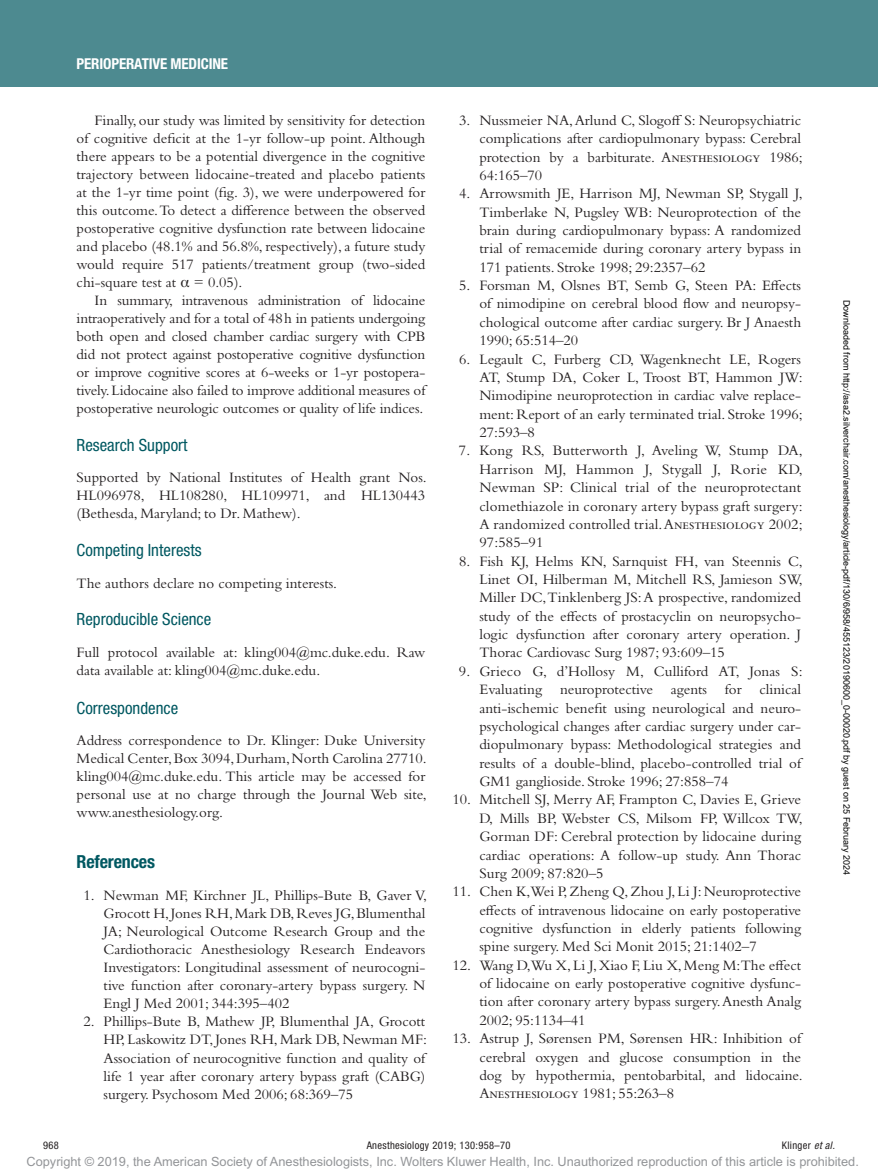
<style>
.page{position:relative;width:878px;height:1175px;background:#fff}
.page>*{position:absolute;margin:0;border:0;box-sizing:border-box;transform-origin:0 0}
.t1{font:700 condensed 18px "Helvetica Neue LT Std";color:#005861}
.t2{font:condensed 16.8px "Helvetica Neue LT Std";color:#005861}
.t3{font:15px/18.3px "Bembo Std";color:#231f20;text-align:justify}
.t4{font:700 condensed 15px "Helvetica Neue LT Std";letter-spacing:-.01em;color:#fff}
.t5{font:12.75px "Arial MT Std";color:#939598}
.t6{font:condensed 10.5px "Helvetica Neue LT Std";letter-spacing:.03em;color:#231f20}
.t7{font:9px "Arial";color:#000}
.s1{font-family:"Gandhari Unicode"}
.s2{font-style:italic}
</style>
<div class="page">
<div style="left:0;top:0;width:878px;height:86px;background:#4d8a90"></div>
<p class="t4" style="left:77px;top:54px;width:153px">PERIOPERATIVE MEDICINE</p>
<p class="t3" style="left:77px;top:111px;width:350px;text-indent:18px">Finally, our study was limited by sensitivity for detection of cognitive deficit at the 1-yr follow-up point. Although there appears to be a potential divergence in the cognitive trajectory between lidocaine-treated and placebo patients at the 1-yr time point (fig. 3), we were underpowered for this outcome. To detect a difference between the observed postoperative cognitive dysfunction rate between lidocaine and placebo (48.1% and 56.8%, respectively), a future study would require 517 patients/treatment group (two-sided chi-square test at <span class="s1">α</span> = 0.05).</p>
<p class="t3" style="left:77px;top:291px;width:350px;text-indent:18px">In summary, intravenous administration of lidocaine intraoperatively and for a total of 48h in patients undergoing both open and closed chamber cardiac surgery with CPB did not protect against postoperative cognitive dysfunction or improve cognitive scores at 6-weeks or 1-yr postopera&shy;tively. Lidocaine also failed to improve additional measures of postoperative neurologic outcomes or quality of life indices.</p>
<p class="t2" style="left:77px;top:435px;width:112px">Research Support</p>
<p class="t3" style="left:77px;top:468px;width:352px">Supported by National Institutes of Health grant Nos.<br>HL096978, HL108280, HL109971, and HL130443 (Bethesda, Maryland; to Dr. Mathew).</p>
<p class="t2" style="left:77px;top:540px;width:126px">Competing Interests</p>
<p class="t3" style="left:77px;top:573px;width:262px">The authors declare no competing interests.</p>
<p class="t2" style="left:77px;top:609px;width:136px">Reproducible Science</p>
<p class="t3" style="left:77px;top:642px;width:350px">Full protocol available at: kling004@mc.duke.edu. Raw data available at: kling004@mc.duke.edu.</p>
<p class="t2" style="left:77px;top:698px;width:103px">Correspondence</p>
<p class="t3" style="left:77px;top:731px;width:352px">Address correspondence to Dr. Klinger: Duke University Medical Center, Box 3094, Durham, North Carolina 27710. kling004@mc.duke.edu. This article may be accessed for personal use at no charge through the Journal Web site, www.anesthesiology.org.</p>
<p class="t1" style="left:77px;top:851px;width:80px">REFERENCES</p>
<p class="t3" style="left:104px;top:886px;width:325px;text-indent:-20px">1. Newman MF, Kirchner JL, Phillips-Bute B, Gaver V, Grocott H, Jones RH, Mark DB, Reves JG, Blumenthal JA; Neurological Outcome Research Group and the Cardiothoracic Anesthesiology Research Endeavors Investigators: Longitudinal assessment of neurocogni&shy;tive function after coronary-artery bypass surgery. N Engl J Med 2001; 344:395–402</p>
<p class="t3" style="left:104px;top:1012px;width:325px;text-indent:-20px">2. Phillips-Bute B, Mathew JP, Blumenthal JA, Grocott HP, Laskowitz DT, Jones RH, Mark DB, Newman MF:<br>Association of neurocognitive function and quality of life 1 year after coronary artery bypass graft (CABG) surgery. Psychosom Med 2006; 68:369–75</p>
<p class="t3" style="left:479px;top:111px;width:325px;text-indent:-20px">3. Nussmeier NA, Arlund C, Slogoff S: Neuropsychiatric complications after cardiopulmonary bypass: Cerebral protection by a barbiturate. Anesthesiology 1986; 64:165–70</p>
<p class="t3" style="left:479px;top:184px;width:325px;text-indent:-20px">4. Arrowsmith JE, Harrison MJ, Newman SP, Stygall J, Timberlake N, Pugsley WB: Neuroprotection of the brain during cardiopulmonary bypass: A randomized trial of remacemide during coronary artery bypass in 171 patients. Stroke 1998; 29:2357–62</p>
<p class="t3" style="left:479px;top:276px;width:323px;text-indent:-20px">5. Forsman M, Olsnes BT, Semb G, Steen PA: Effects of nimodipine on cerebral blood flow and neuropsy&shy;chological outcome after cardiac surgery. Br J Anaesth 1990; 65:514–20</p>
<p class="t3" style="left:479px;top:349px;width:325px;text-indent:-20px">6. Legault C, Furberg CD, Wagenknecht LE, Rogers AT, Stump DA, Coker L, Troost BT, Hammon JW:<br>Nimodipine neuroprotection in cardiac valve replace&shy;ment: Report of an early terminated trial. Stroke 1996; 27:593–8</p>
<p class="t3" style="left:479px;top:441px;width:325px;text-indent:-21px">7. Kong RS, Butterworth J, Aveling W, Stump DA, Harrison MJ, Hammon J, Stygall J, Rorie KD, Newman SP: Clinical trial of the neuroprotectant clomethiazole in coronary artery bypass graft surgery:<br>A randomized controlled trial. Anesthesiology 2002; 97:585–91</p>
<p class="t3" style="left:479px;top:551px;width:325px;text-indent:-20px">8. Fish KJ, Helms KN, Sarnquist FH, van Steennis C, Linet OI, Hilberman M, Mitchell RS, Jamieson SW, Miller DC, Tinklenberg JS: A prospective, randomized study of the effects of prostacyclin on neuropsycho&shy;logic dysfunction after coronary artery operation. J Thorac Cardiovasc Surg 1987; 93:609–15</p>
<p class="t3" style="left:479px;top:661px;width:325px;text-indent:-20px">9. Grieco G, d’Hollosy M, Culliford AT, Jonas S:<br>Evaluating neuroprotective agents for clinical anti-ischemic benefit using neurological and neuro&shy;psychological changes after cardiac surgery under car&shy;diopulmonary bypass: Methodological strategies and results of a double-blind, placebo-controlled trial of GM1 ganglioside. Stroke 1996; 27:858–74</p>
<p class="t3" style="left:479px;top:790px;width:325px;text-indent:-27px">10. Mitchell SJ, Merry AF, Frampton C, Davies E, Grieve D, Mills BP, Webster CS, Milsom FP, Willcox TW, Gorman DF: Cerebral protection by lidocaine during cardiac operations: A follow-up study. Ann Thorac Surg 2009; 87:820–5</p>
<p class="t3" style="left:479px;top:882px;width:323px;text-indent:-27px">11. Chen K,Wei P, Zheng Q, Zhou J, Li J: Neuroprotective effects of intravenous lidocaine on early postoperative cognitive dysfunction in elderly patients following spine surgery. Med Sci Monit 2015; 21:1402–7</p>
<p class="t3" style="left:479px;top:955px;width:323px;text-indent:-27px">12. Wang D,Wu X, Li J, Xiao F, Liu X, Meng M:The effect of lidocaine on early postoperative cognitive dysfunc&shy;tion after coronary artery bypass surgery. Anesth Analg 2002; 95:1134–41</p>
<p class="t3" style="left:479px;top:1029px;width:325px;text-indent:-27px">13. Astrup J, Sørensen PM, Sørensen HR: Inhibition of cerebral oxygen and glucose consumption in the dog by hypothermia, pentobarbital, and lidocaine.<br>Anesthesiology 1981; 55:263–8</p>
<p class="t7" style="left:850px;top:300px;width:577px;rotate:90deg">Downloaded from http://asa2.silverchair.com/anesthesiology/article-pdf/130/6/958/455123/20190600_0-00020.pdf by guest on 25 February 2024</p>
<p class="t6" style="left:43px;top:1139px;width:17px">968</p>
<p class="t6" style="left:367px;top:1139px;width:145px">Anesthesiology 2019; 130:958–70</p>
<p class="t6" style="left:782px;top:1139px;width:54px">Klinger <span class="s2">et al.</span></p>
<p class="t5" style="left:27px;top:1154px;width:833px">Copyright © 2019, the American Society of Anesthesiologists, Inc. Wolters Kluwer Health, Inc. Unauthorized reproduction of this article is prohibited.</p>
</div>
